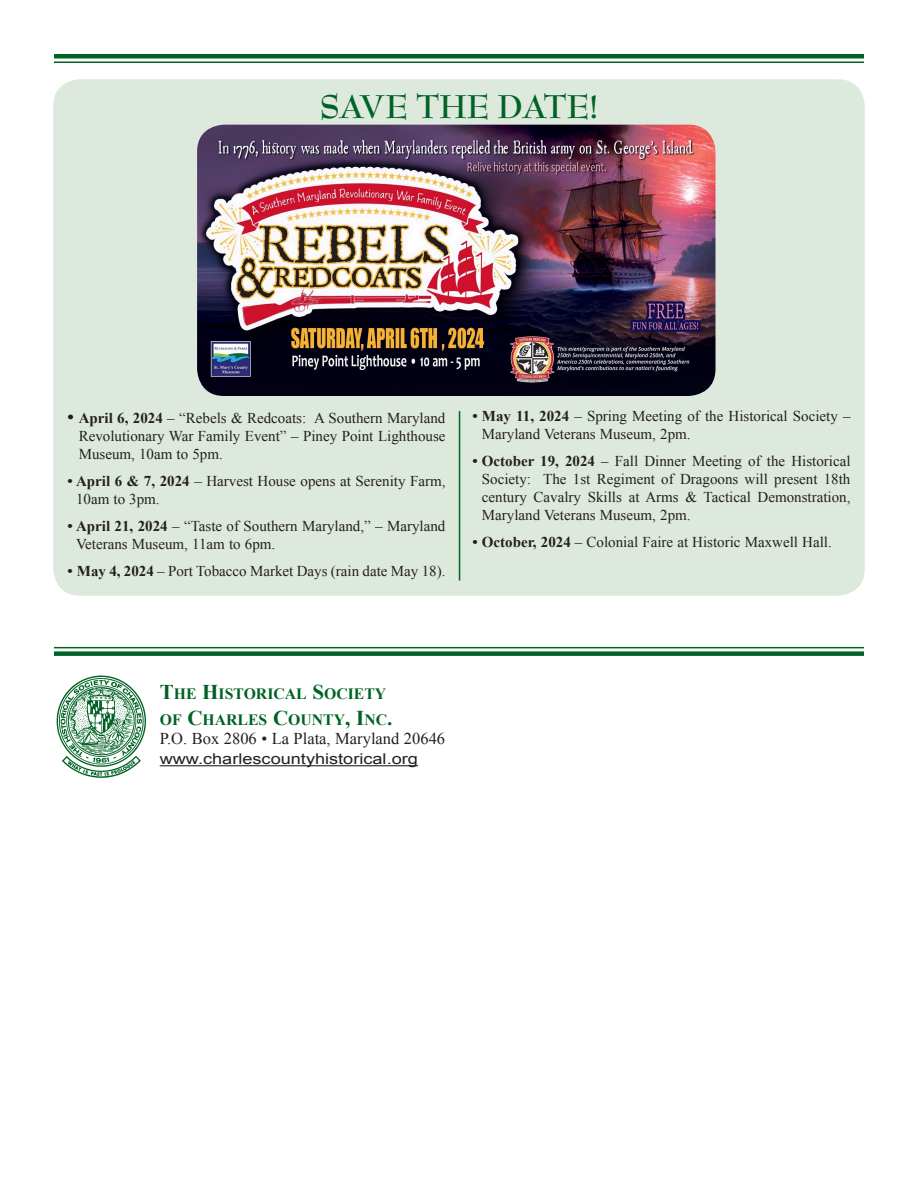
<style>
.page{position:relative;width:918px;height:1188px;background:#fff}
.page>*{position:absolute;margin:0;border:0;box-sizing:border-box;transform-origin:0 0}
.t1{font:700 36px "Bernhard Modern Std";letter-spacing:-.055em;color:#006224}
.t2{font:16.5px "Times New Roman";color:#231f20}
.t3{font:700 15.75px/25.2px "Times New Roman";color:#006224}
.t4{font:15px/18px "Times New Roman";color:#231f20}
.t5{font:14.85px "Arial";color:#231f20;scale:1.22 1}
.s1{font-weight:700;font-size:18px}
.s2{font-weight:700}
.s3{font-size:21px}
</style>
<div class="page">
<hr style="left:160px;top:765px;width:258px;height:1px;background:#231f20">
<img style="left:56px;top:675px;width:90px;height:103px">
<hr style="left:54px;top:54px;width:810px;height:4px;background:#006224">
<hr style="left:54px;top:61px;width:810px;height:2px;background:#006224">
<hr style="left:54px;top:647px;width:810px;height:1px;background:#006224">
<div style="left:54px;top:651px;width:810px;height:5px;background:#006224"></div>
<div style="left:53px;top:79px;width:812px;height:517px;background:#dee9dd;border-radius:27px"></div>
<img style="left:197px;top:125px;width:519px;height:271px">
<hr style="left:459px;top:411px;width:1px;height:169px;background:#006224">
<h1 class="t1" style="left:320px;top:88px;width:280px">SAVE THE DATE!</h1>
<p class="t4" style="left:79px;top:409px;width:368px;text-align:justify;text-indent:-11px"><span class="s1">•</span> <span class="s2">April 6, 2024</span> – “Rebels &amp; Redcoats: A Southern Maryland Revolutionary War Family Event” – Piney Point Lighthouse Museum, 10am to 5pm.</p>
<p class="t4" style="left:76px;top:472px;width:371px;text-indent:-9px"><span class="s2">• April 6 &amp; 7, 2024</span> – Harvest House opens at Serenity Farm,<br>10am to 3pm.</p>
<p class="t4" style="left:76px;top:517px;width:371px;text-indent:-9px"><span class="s2">• April 21, 2024</span> – “Taste of Southern Maryland,” – Maryland<br>Veterans Museum, 11am to 6pm.</p>
<p class="t4" style="left:68px;top:562px;width:379px"><span class="s2">• May 4, 2024</span> – Port Tobacco Market Days (rain date May 18).</p>
<p class="t4" style="left:482px;top:407px;width:370px;text-indent:-9px"><span class="s2">• May 11, 2024</span> – Spring Meeting of the Historical Society –<br>Maryland Veterans Museum, 2pm.</p>
<p class="t4" style="left:482px;top:452px;width:370px;text-align:justify;text-indent:-9px"><span class="s2">• October 19, 2024</span> – Fall Dinner Meeting of the Historical Society: The 1st Regiment of Dragoons will present 18th century Cavalry Skills at Arms &amp; Tactical Demonstration, Maryland Veterans Museum, 2pm.</p>
<p class="t4" style="left:473px;top:533px;width:361px"><span class="s2">• October, 2024</span> – Colonial Faire at Historic Maxwell Hall.</p>
<p class="t3" style="left:160px;top:681px;width:234px"><span class="s3">T</span>HE <span class="s3">H</span>ISTORICAL <span class="s3">S</span>OCIETY<br>OF <span class="s3">C</span>HARLES <span class="s3">C</span>OUNTY<span class="s3">, I</span>NC<span class="s3">.</span></p>
<p class="t2" style="left:160px;top:728px;width:287px">P.O. Box 2806 • La Plata, Maryland 20646</p>
<p class="t5" style="left:160px;top:749px;width:213px">www.charlescountyhistorical.org</p>
</div>
